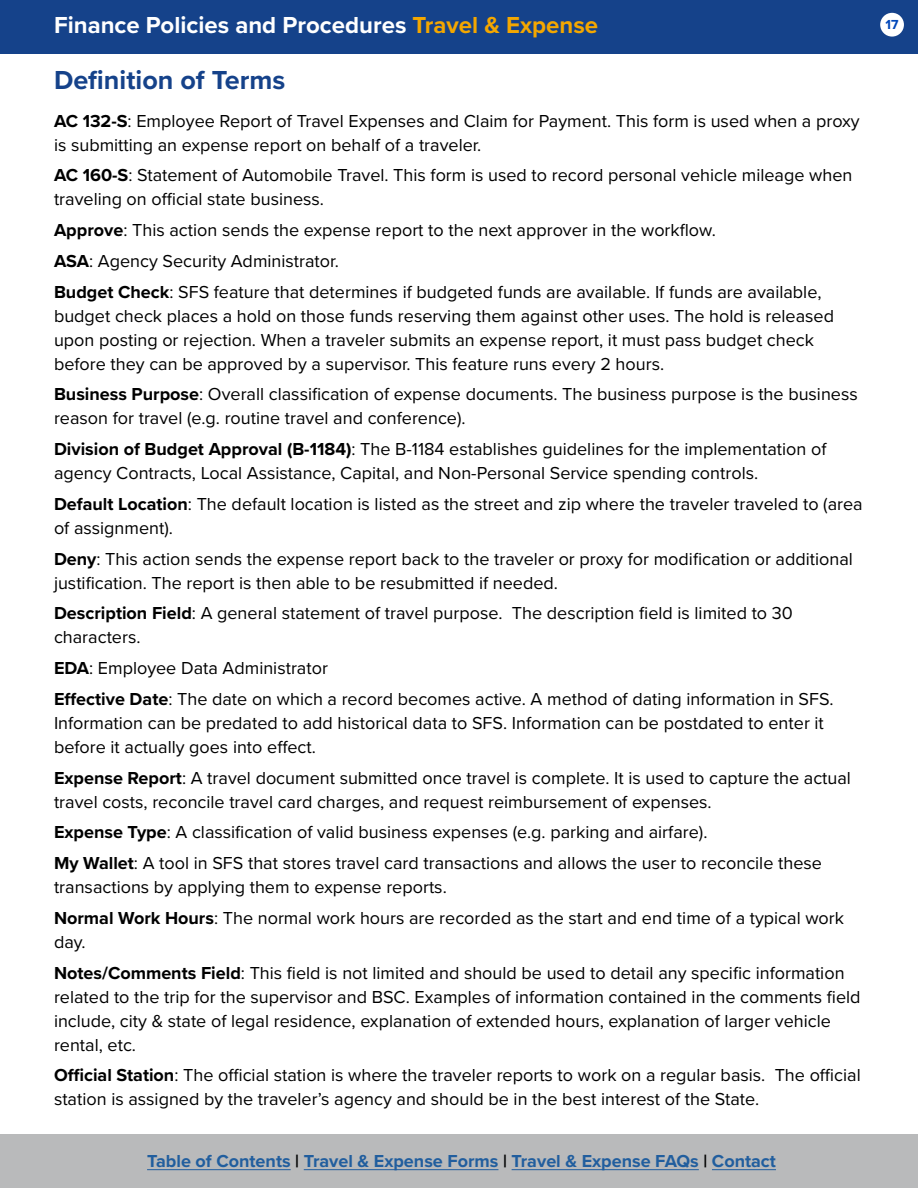
<style>
.page{position:relative;width:918px;height:1188px;background:#fff}
.page>*{position:absolute;margin:0;border:0;box-sizing:border-box;transform-origin:0 0}
.t1{font:700 27px "Proxima Nova";color:#15428a}
.t2{font:700 24px "Proxima Nova";color:#fff}
.Body{font:18px/24px "Proxima Nova";color:#000}
.t3{font:700 18px "Proxima Nova";color:#215e9e}
.t4{font:700 13.5px "Proxima Nova";color:#0047ba}
.s1{color:#f4a700}
.s2{font-weight:700}
.s3{color:#000}
</style>
<div class="page">
<div style="left:0;top:1134px;width:918px;height:54px;background:#b9babb"></div>
<hr style="left:147px;top:1169px;width:144px;height:1px;background:#215e9e">
<hr style="left:304px;top:1169px;width:194px;height:1px;background:#215e9e">
<hr style="left:512px;top:1169px;width:187px;height:1px;background:#215e9e">
<hr style="left:712px;top:1169px;width:64px;height:1px;background:#215e9e">
<div style="left:0;top:0;width:918px;height:54px;background:#15428a"></div>
<div style="left:880px;top:13px;width:24px;height:24px;background:#fff;border-radius:50%"></div>
<p class="t2" style="left:54px;top:7px;width:546px">Finance Policies and Procedures <span class="s1">Travel &amp; Expense</span></p>
<p class="t1" style="left:54px;top:60px;width:233px">Definition of Terms</p>
<p class="Body" style="left:54px;top:108px;width:807px"><span class="s2">AC 132-S</span>: Employee Report of Travel Expenses and Claim for Payment. This form is used when a proxy is submitting an expense report on behalf of a traveler.</p>
<p class="Body" style="left:54px;top:163px;width:800px"><span class="s2">AC 160-S</span>: Statement of Automobile Travel. This form is used to record personal vehicle mileage when traveling on official state business.</p>
<p class="Body" style="left:54px;top:217px;width:663px"><span class="s2">Approve</span>: This action sends the expense report to the next approver in the workflow.</p>
<p class="Body" style="left:54px;top:248px;width:286px"><span class="s2">ASA</span>: Agency Security Administrator.</p>
<p class="Body" style="left:54px;top:279px;width:782px"><span class="s2">Budget Check</span>: SFS feature that determines if budgeted funds are available. If funds are available, budget check places a hold on those funds reserving them against other uses. The hold is released upon posting or rejection. When a traveler submits an expense report, it must pass budget check before they can be approved by a supervisor. This feature runs every 2 hours.</p>
<p class="Body" style="left:54px;top:382px;width:805px"><span class="s2">Business Purpose</span>: Overall classification of expense documents. The business purpose is the business reason for travel (e.g. routine travel and conference).</p>
<p class="Body" style="left:54px;top:436px;width:774px"><span class="s2">Division of Budget Approval (B-1184)</span>: The B-1184 establishes guidelines for the implementation of agency Contracts, Local Assistance, Capital, and Non-Personal Service spending controls.</p>
<p class="Body" style="left:54px;top:491px;width:810px"><span class="s2">Default Location</span>: The default location is listed as the street and zip where the traveler traveled to (area of assignment).</p>
<p class="Body" style="left:54px;top:546px;width:800px"><span class="s2">Deny</span>: This action sends the expense report back to the traveler or proxy for modification or additional justification. The report is then able to be resubmitted if needed.</p>
<p class="Body" style="left:54px;top:601px;width:740px"><span class="s2">Description Field</span>: A general statement of travel purpose. The description field is limited to 30 characters.</p>
<p class="Body" style="left:54px;top:655px;width:275px"><span class="s2">EDA</span>: Employee Data Administrator</p>
<p class="Body" style="left:54px;top:686px;width:781px"><span class="s2">Effective Date</span>: The date on which a record becomes active. A method of dating information in SFS.<br>Information can be predated to add historical data to SFS. Information can be postdated to enter it before it actually goes into effect.</p>
<p class="Body" style="left:54px;top:765px;width:799px"><span class="s2">Expense Report</span>: A travel document submitted once travel is complete. It is used to capture the actual travel costs, reconcile travel card charges, and request reimbursement of expenses.</p>
<p class="Body" style="left:54px;top:820px;width:655px"><span class="s2">Expense Type</span>: A classification of valid business expenses (e.g. parking and airfare).</p>
<p class="Body" style="left:54px;top:850px;width:770px"><span class="s2">My Wallet</span>: A tool in SFS that stores travel card transactions and allows the user to reconcile these transactions by applying them to expense reports.</p>
<p class="Body" style="left:54px;top:905px;width:792px"><span class="s2">Normal Work Hours</span>: The normal work hours are recorded as the start and end time of a typical work day.</p>
<p class="Body" style="left:54px;top:960px;width:808px"><span class="s2">Notes/Comments Field</span>: This field is not limited and should be used to detail any specific information related to the trip for the supervisor and BSC. Examples of information contained in the comments field include, city &amp; state of legal residence, explanation of extended hours, explanation of larger vehicle rental, etc.</p>
<p class="Body" style="left:54px;top:1063px;width:808px"><span class="s2">Official Station</span>: The official station is where the traveler reports to work on a regular basis. The official station is assigned by the traveler’s agency and should be in the best interest of the State.</p>
<p class="t3" style="left:147px;top:1148px;width:630px">Table of Contents <span class="s3">|</span> Travel &amp; Expense Forms <span class="s3">|</span> Travel &amp; Expense FAQs <span class="s3">|</span> Contact</p>
<p class="t4" style="left:886px;top:14px;width:14px">17</p>
</div>
